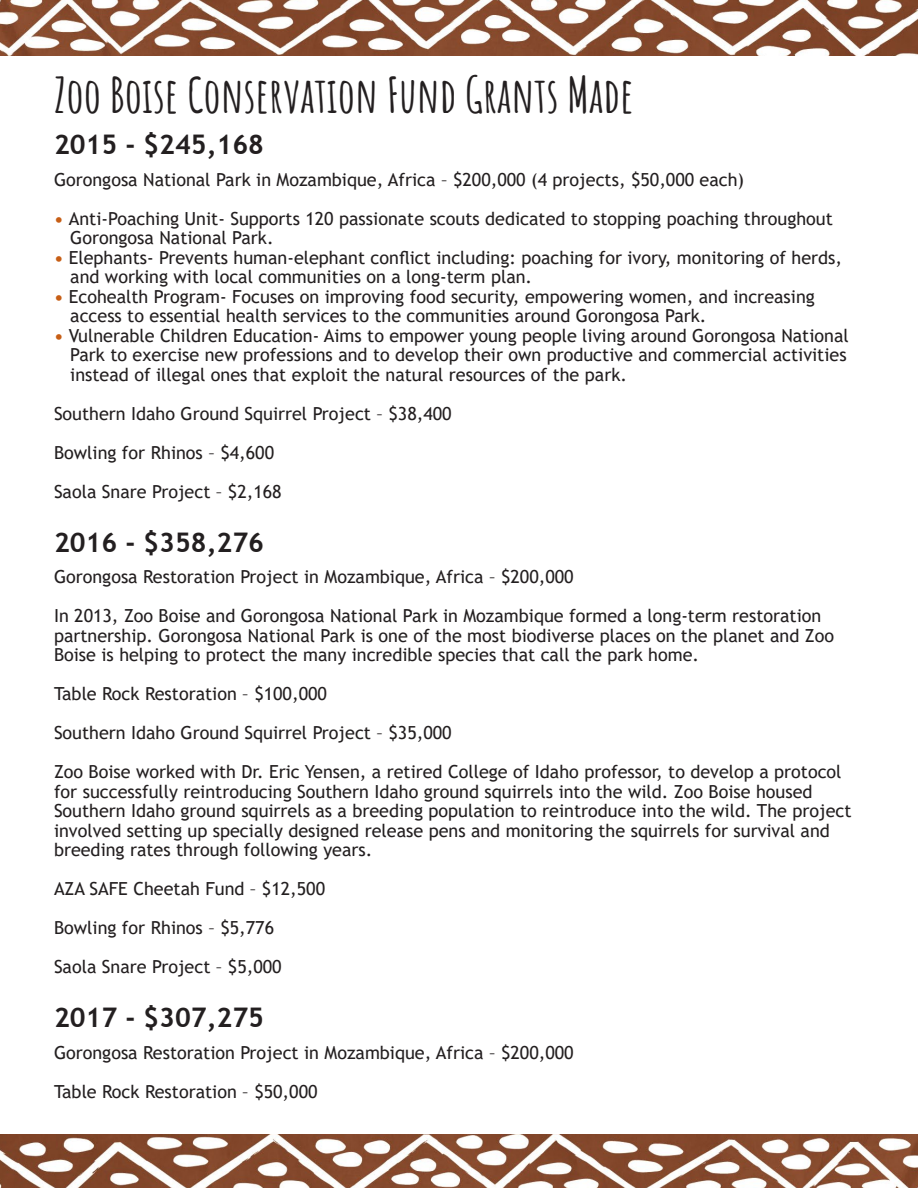
<style>
.page{position:relative;width:918px;height:1188px;background:#fff}
.page>*{position:absolute;margin:0;border:0;box-sizing:border-box;transform-origin:0 0}
.t1{font:700 48px "Amatic SC";color:#231f20}
.t2{font:700 27px "Trebuchet MS";color:#231f20}
.t3{font:18px/19.5px "Trebuchet MS";color:#231f20}
.s1{font-weight:700;color:#c75e15}
</style>
<div class="page">
<img style="left:0;top:1134px;width:918px;height:54px">
<img style="left:0;top:0;width:918px;height:56px">
<p class="t1" style="left:54px;top:58px;width:581px">Zoo Boise Conservation Fund Grants Made</p>
<p class="t2" style="left:54px;top:128px;width:212px">2015 - $245,168</p>
<p class="t3" style="left:54px;top:170px;width:692px">Gorongosa National Park in Mozambique, Africa – $200,000 (4 projects, $50,000 each)</p>
<p class="t3" style="left:70px;top:209px;width:764px;text-indent:-16px"><span class="s1">•</span> Anti-Poaching Unit- Supports 120 passionate scouts dedicated to stopping poaching throughout<br>Gorongosa National Park.</p>
<p class="t3" style="left:70px;top:248px;width:773px;text-indent:-16px"><span class="s1">•</span> Elephants- Prevents human-elephant conflict including: poaching for ivory, monitoring of herds, and working with local communities on a long-term plan.</p>
<p class="t3" style="left:70px;top:287px;width:746px;text-indent:-16px"><span class="s1">•</span> Ecohealth Program- Focuses on improving food security, empowering women, and increasing access to essential health services to the communities around Gorongosa Park.</p>
<p class="t3" style="left:70px;top:326px;width:780px;text-align:justify;text-indent:-16px"><span class="s1">•</span> Vulnerable Children Education- Aims to empower young people living around Gorongosa National Park to exercise new professions and to develop their own productive and commercial activities instead of illegal ones that exploit the natural resources of the park.</p>
<p class="t3" style="left:54px;top:404px;width:399px">Southern Idaho Ground Squirrel Project – $38,400</p>
<p class="t3" style="left:54px;top:443px;width:222px">Bowling for Rhinos – $4,600</p>
<p class="t3" style="left:54px;top:482px;width:229px">Saola Snare Project – $2,168</p>
<p class="t2" style="left:54px;top:526px;width:212px">2016 - $358,276</p>
<p class="t3" style="left:54px;top:567px;width:521px">Gorongosa Restoration Project in Mozambique, Africa – $200,000</p>
<p class="t3" style="left:54px;top:606px;width:782px">In 2013, Zoo Boise and Gorongosa National Park in Mozambique formed a long-term restoration partnership. Gorongosa National Park is one of the most biodiverse places on the planet and Zoo<br>Boise is helping to protect the many incredible species that call the park home.</p>
<p class="t3" style="left:54px;top:684px;width:274px">Table Rock Restoration – $100,000</p>
<p class="t3" style="left:54px;top:723px;width:399px">Southern Idaho Ground Squirrel Project – $35,000</p>
<p class="t3" style="left:54px;top:762px;width:799px">Zoo Boise worked with Dr. Eric Yensen, a retired College of Idaho professor, to develop a protocol for successfully reintroducing Southern Idaho ground squirrels into the wild. Zoo Boise housed Southern Idaho ground squirrels as a breeding population to reintroduce into the wild. The project involved setting up specially designed release pens and monitoring the squirrels for survival and breeding rates through following years.</p>
<p class="t3" style="left:54px;top:879px;width:273px">AZA SAFE Cheetah Fund – $12,500</p>
<p class="t3" style="left:54px;top:918px;width:222px">Bowling for Rhinos – $5,776</p>
<p class="t3" style="left:54px;top:957px;width:229px">Saola Snare Project – $5,000</p>
<p class="t2" style="left:54px;top:1001px;width:212px">2017 - $307,275</p>
<p class="t3" style="left:54px;top:1043px;width:521px">Gorongosa Restoration Project in Mozambique, Africa – $200,000</p>
<p class="t3" style="left:54px;top:1082px;width:265px">Table Rock Restoration – $50,000</p>
</div>
